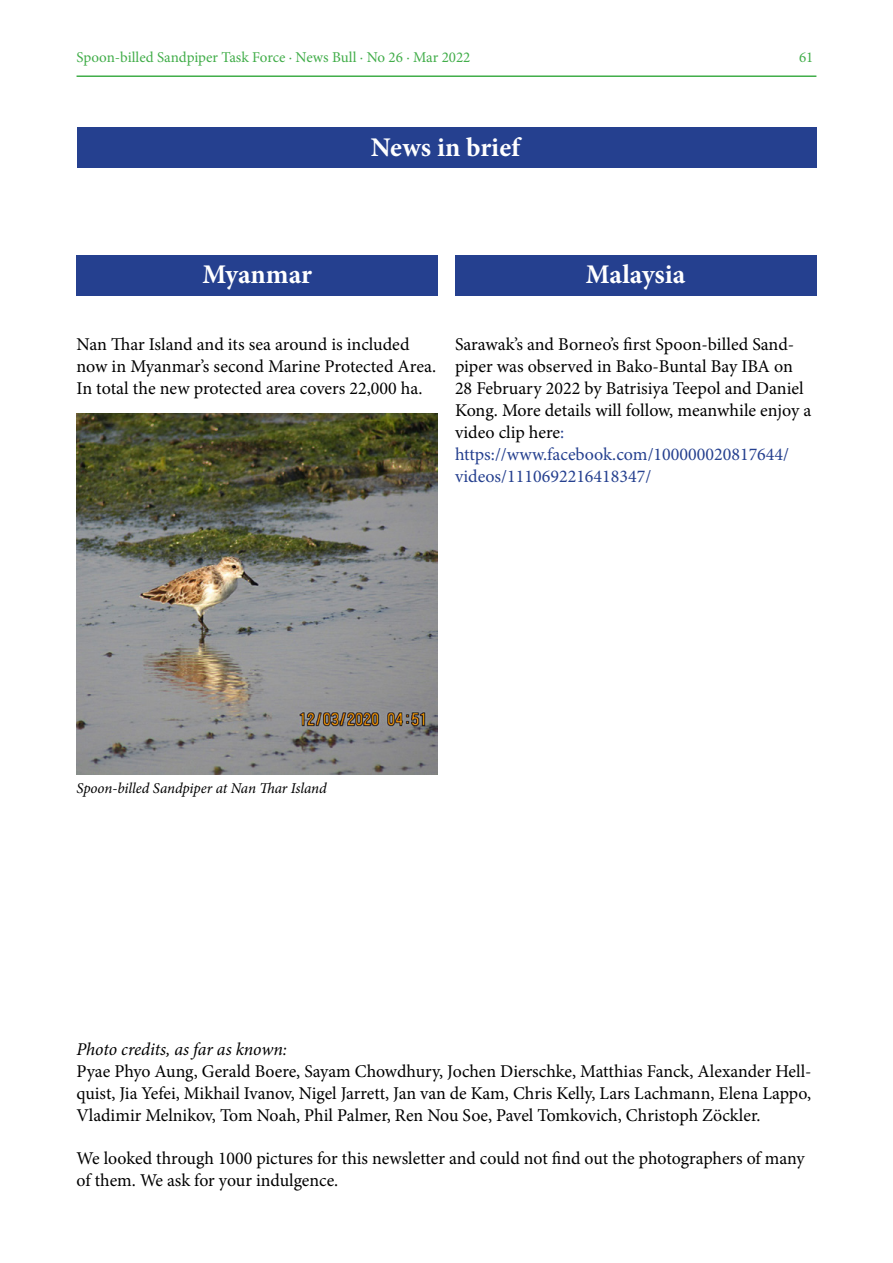
<style>
.page{position:relative;width:893px;height:1263px;background:#fff}
.page>*{position:absolute;margin:0;border:0;box-sizing:border-box;transform-origin:0 0}
.t1{font:700 27px "Minion Pro";letter-spacing:-.005em;color:#fff}
.t2{font:18px/21.9px "Minion Pro";color:#000}
.t3{font:italic 18px "Minion Pro";letter-spacing:-.01em;color:#000}
.t4{font:15px "Minion Pro";color:#41ad49}
.t5{font:italic 15px "Minion Pro";letter-spacing:-.01em;color:#000}
.s1{color:#25408f}
</style>
<div class="page">
<div style="left:77px;top:128px;width:739px;height:40px;background:#25408f"></div>
<div style="left:77px;top:255px;width:361px;height:41px;background:#25408f"></div>
<hr style="left:77px;top:75px;width:739px;height:2px;background:#41ad49">
<div style="left:455px;top:255px;width:361px;height:41px;background:#25408f"></div>
<img style="left:77px;top:414px;width:361px;height:361px">
<p class="t4" style="left:77px;top:47px;width:395px">Spoon-billed Sandpiper Task Force · News Bull · No 26 · Mar 2022</p>
<p class="t4" style="left:799px;top:47px;width:16px">61</p>
<h1 class="t1" style="left:202px;top:256px;width:111px">Myanmar</h1>
<h1 class="t1" style="left:371px;top:128px;width:151px">News in brief</h1>
<h1 class="t1" style="left:586px;top:256px;width:101px">Malaysia</h1>
<p class="t2" style="left:77px;top:334px;width:361px">Nan Thar Island and its sea around is included now in Myanmar’s second Marine Protected Area.<br>In total the new protected area covers 22,000 ha.</p>
<p class="t2" style="left:455px;top:334px;width:358px">Sarawak’s and Borneo’s first Spoon-billed Sand&shy;piper was observed in Bako-Buntal Bay IBA on 28 February 2022 by Batrisiya Teepol and Daniel Kong. More details will follow, meanwhile enjoy a video clip here<span class="s1">: https://www.facebook.com/100000020817644/ videos/1110692216418347/</span></p>
<p class="t5" style="left:77px;top:778px;width:252px">Spoon-billed Sandpiper at Nan Thar Island</p>
<p class="t3" style="left:77px;top:1037px;width:212px">Photo credits, as far as known:</p>
<p class="t2" style="left:77px;top:1060px;width:736px;text-align:justify">Pyae Phyo Aung, Gerald Boere, Sayam Chowdhury, Jochen Dierschke, Matthias Fanck, Alexander Hell&shy;quist, Jia Yefei, Mikhail Ivanov, Nigel Jarrett, Jan van de Kam, Chris Kelly, Lars Lachmann, Elena Lappo, Vladimir Melnikov, Tom Noah, Phil Palmer, Ren Nou Soe, Pavel Tomkovich, Christoph Zöckler.</p>
<p class="t2" style="left:77px;top:1147px;width:729px">We looked through 1000 pictures for this newsletter and could not find out the photographers of many of them. We ask for your indulgence.</p>
</div>
